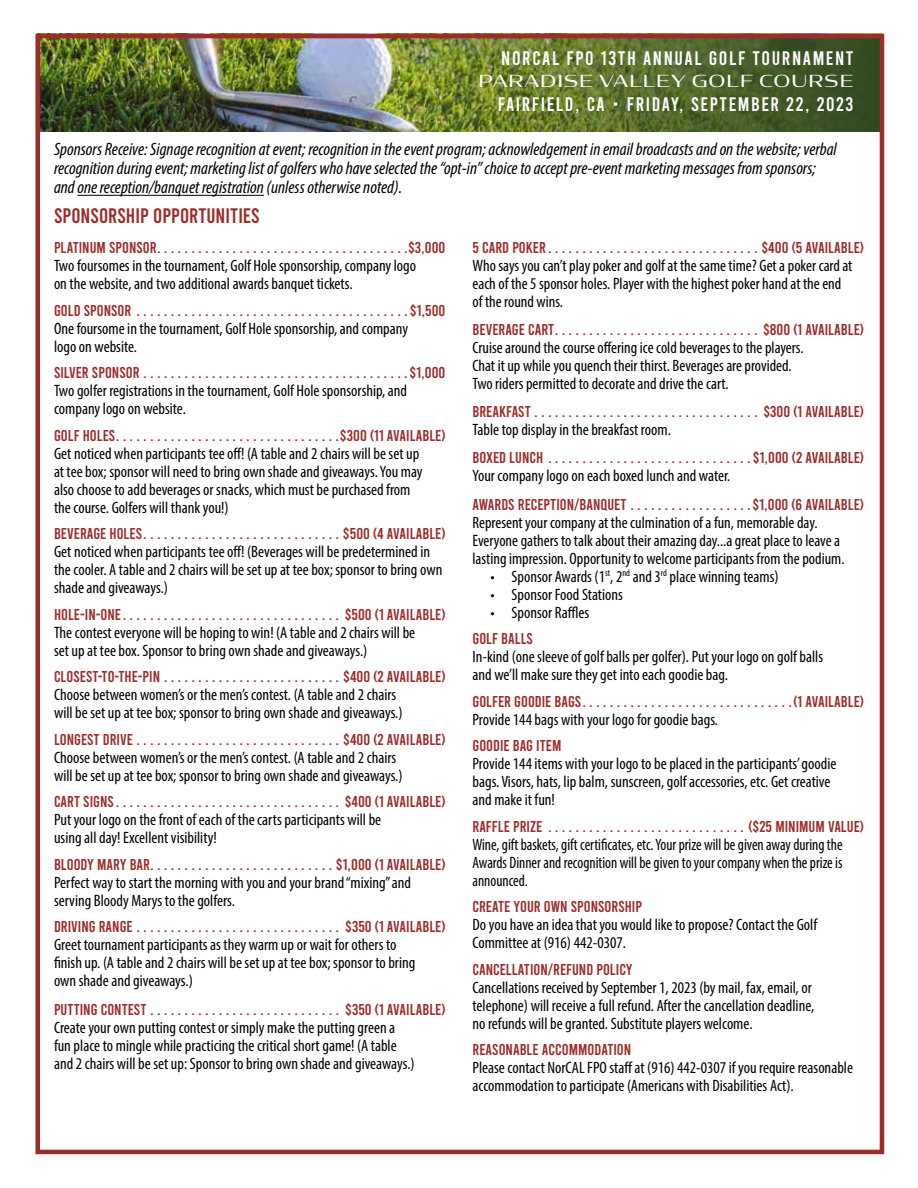
<style>
.page{position:relative;width:918px;height:1188px;background:#fff}
.page>*{position:absolute;margin:0;border:0;box-sizing:border-box;transform-origin:0 0}
.t1{font:21px "Bebas";color:#9c2d2a}
.t2{font:19.65px "Bebas";letter-spacing:.08em;color:#fff}
.t3{font:italic condensed 18px/19px "Myriad Pro";color:#000}
.t4{font:condensed 16.5px/18px "Myriad Pro";color:#000}
.t5{font:condensed 16.5px/18px "Myriad Pro";color:#000;text-align:justify;scale:.93 1}
.t6{font:16.5px "Condor Wide";letter-spacing:.06em;color:#fff}
.t7{font:15.75px "Bebas";color:#9c2d2a}
</style>
<div class="page">
<img style="left:41px;top:40px;width:351px;height:92px">
<svg style="left:392px;top:40px;width:486px;height:92px;background:#5b702c"></svg>
<div style="left:35px;top:34px;width:849px;height:1120px;border:5px solid #9c2d2a"></div>
<hr style="left:77px;top:195px;width:187px;height:1px;background:#000">
<p class="t2" style="left:501px;top:48px;width:354px">NORCAL FPO 13TH ANNUAL GOLF TOURNAMENT</p>
<p class="t6" style="left:479px;top:71px;width:376px">PARADISE VALLEY GOLF COURSE</p>
<p class="t2" style="left:498px;top:95px;width:357px">FAIRFIELD, CA • FRIDAY, SEPTEMBER 22, 2023</p>
<p class="t3" style="left:54px;top:140px;width:784px">Sponsors Receive: Signage recognition at event; recognition in the event program; acknowledgement in email broadcasts and on the website; verbal recognition during event; marketing list of golfers who have selected the “opt-in” choice to accept pre-event marketing messages from sponsors; and one reception/banquet registration (unless otherwise noted).</p>
<p class="t1" style="left:54px;top:205px;width:19px">SPONSORSHIP</p>
<p class="t1" style="left:153px;top:205px;width:19px">OPPORTUNITIES</p>
<p class="t7" style="left:54px;top:240px;width:393px">PLATINUM SPONSOR . . . . . . . . . . . . . . . . . . . . . . . . . . . . . . . . . . . . $3,000</p>
<p class="t4" style="left:54px;top:256px;width:364px">Two foursomes in the tournament, Golf Hole sponsorship, company logo on the website, and two additional awards banquet tickets.</p>
<p class="t7" style="left:54px;top:302px;width:393px">GOLD SPONSOR . . . . . . . . . . . . . . . . . . . . . . . . . . . . . . . . . . . . . . . $1,500</p>
<p class="t4" style="left:54px;top:319px;width:356px">One foursome in the tournament, Golf Hole sponsorship, and company logo on website.</p>
<p class="t7" style="left:54px;top:365px;width:393px">SILVER SPONSOR . . . . . . . . . . . . . . . . . . . . . . . . . . . . . . . . . . . . . . $1,000</p>
<p class="t4" style="left:54px;top:381px;width:355px">Two golfer registrations in the tournament, Golf Hole sponsorship, and company logo on website.</p>
<p class="t7" style="left:54px;top:427px;width:340px">GOLF HOLES . . . . . . . . . . . . . . . . . . . . . . . . . . . . . . . . $300 (11 AVAILABLE</p>
<p class="t7" style="left:441px;top:427px;width:6px">)</p>
<p class="t4" style="left:54px;top:444px;width:370px">Get noticed when participants tee off! (A table and 2 chairs will be set up at tee box; sponsor will need to bring own shade and giveaways. You may also choose to add beverages or snacks, which must be purchased from the course. Golfers will thank you!)</p>
<p class="t7" style="left:54px;top:526px;width:340px">BEVERAGE HOLES . . . . . . . . . . . . . . . . . . . . . . . . . . . . . $500 (4 AVAILABLE</p>
<p class="t7" style="left:441px;top:526px;width:6px">)</p>
<p class="t4" style="left:54px;top:543px;width:390px">Get noticed when participants tee off! (Beverages will be predetermined in the cooler. A table and 2 chairs will be set up at tee box; sponsor to bring own shade and giveaways.)</p>
<p class="t7" style="left:54px;top:606px;width:340px">HOLE-IN-ONE . . . . . . . . . . . . . . . . . . . . . . . . . . . . . . . . $500 (1 AVAILABLE</p>
<p class="t7" style="left:441px;top:606px;width:6px">)</p>
<p class="t4" style="left:54px;top:623px;width:363px">The contest everyone will be hoping to win! (A table and 2 chairs will be set up at tee box. Sponsor to bring own shade and giveaways.)</p>
<p class="t7" style="left:54px;top:669px;width:340px">CLOSEST-TO-THE-PIN . . . . . . . . . . . . . . . . . . . . . . . . . . $400 (2 AVAILABLE</p>
<p class="t7" style="left:441px;top:669px;width:6px">)</p>
<p class="t4" style="left:54px;top:686px;width:350px">Choose between women’s or the men’s contest. (A table and 2 chairs will be set up at tee box; sponsor to bring own shade and giveaways.)</p>
<p class="t7" style="left:54px;top:731px;width:340px">LONGEST DRIVE . . . . . . . . . . . . . . . . . . . . . . . . . . . . . . $400 (2 AVAILABLE</p>
<p class="t7" style="left:441px;top:731px;width:6px">)</p>
<p class="t4" style="left:54px;top:748px;width:350px">Choose between women’s or the men’s contest. (A table and 2 chairs will be set up at tee box; sponsor to bring own shade and giveaways.)</p>
<p class="t7" style="left:54px;top:794px;width:340px">CART SIGNS . . . . . . . . . . . . . . . . . . . . . . . . . . . . . . . . . $400 (1 AVAILABLE</p>
<p class="t7" style="left:441px;top:794px;width:6px">)</p>
<p class="t4" style="left:54px;top:811px;width:329px">Put your logo on the front of each of the carts participants will be using all day! Excellent visibility!</p>
<p class="t7" style="left:54px;top:857px;width:340px">BLOODY MARY BAR . . . . . . . . . . . . . . . . . . . . . . . . . . . $1,000 (1 AVAILABLE</p>
<p class="t7" style="left:441px;top:857px;width:6px">)</p>
<p class="t4" style="left:54px;top:873px;width:359px">Perfect way to start the morning with you and your brand “mixing” and serving Bloody Marys to the golfers.</p>
<p class="t7" style="left:54px;top:919px;width:340px">DRIVING RANGE . . . . . . . . . . . . . . . . . . . . . . . . . . . . . . $350 (1 AVAILABLE</p>
<p class="t7" style="left:441px;top:919px;width:6px">)</p>
<p class="t4" style="left:54px;top:936px;width:363px">Greet tournament participants as they warm up or wait for others to finish up. (A table and 2 chairs will be set up at tee box; sponsor to bring own shade and giveaways.)</p>
<p class="t7" style="left:54px;top:1001px;width:340px">PUTTING CONTEST . . . . . . . . . . . . . . . . . . . . . . . . . . . . $350 (1 AVAILABLE</p>
<p class="t7" style="left:441px;top:1001px;width:6px">)</p>
<p class="t4" style="left:54px;top:1018px;width:362px">Create your own putting contest or simply make the putting green a fun place to mingle while practicing the critical short game! (A table and 2 chairs will be set up: Sponsor to bring own shade and giveaways.)</p>
<p class="t7" style="left:472px;top:240px;width:18px">5 CARD</p>
<p class="t7" style="left:512px;top:240px;width:301px">POKER . . . . . . . . . . . . . . . . . . . . . . . . . . . . . . . $400 (5 AVAILABLE</p>
<p class="t7" style="left:860px;top:240px;width:6px">)</p>
<p class="t4" style="left:472px;top:256px;width:381px">Who says you can’t play poker and golf at the same time? Get a poker card at each of the 5 sponsor holes. Player with the highest poker hand at the end of the round wins.</p>
<p class="t7" style="left:472px;top:322px;width:340px">BEVERAGE CART . . . . . . . . . . . . . . . . . . . . . . . . . . . . . . $800 (1 AVAILABLE</p>
<p class="t7" style="left:860px;top:322px;width:6px">)</p>
<p class="t4" style="left:472px;top:338px;width:333px">Cruise around the course offering ice cold beverages to the players.<br>Chat it up while you quench their thirst. Beverages are provided.<br>Two riders permitted to decorate and drive the cart.</p>
<p class="t7" style="left:472px;top:404px;width:340px">BREAKFAST . . . . . . . . . . . . . . . . . . . . . . . . . . . . . . . . . $300 (1 AVAILABLE</p>
<p class="t7" style="left:860px;top:404px;width:6px">)</p>
<p class="t4" style="left:472px;top:421px;width:200px">Table top display in the breakfast room.</p>
<p class="t7" style="left:472px;top:450px;width:340px">BOXED LUNCH . . . . . . . . . . . . . . . . . . . . . . . . . . . . . $1,000 (2 AVAILABLE</p>
<p class="t7" style="left:860px;top:450px;width:6px">)</p>
<p class="t4" style="left:472px;top:467px;width:259px">Your company logo on each boxed lunch and water.</p>
<p class="t7" style="left:472px;top:496px;width:115px">AWARDS RECEPTION/BANQUET</p>
<p class="t7" style="left:630px;top:496px;width:182px">. . . . . . . . . . . . . . . . . $1,000 (6 AVAILABLE</p>
<p class="t7" style="left:860px;top:496px;width:6px">)</p>
<p class="t4" style="left:472px;top:513px;width:374px">Represent your company at the culmination of a fun, memorable day.<br>Everyone gathers to talk about their amazing day...a great place to leave a lasting impression. Opportunity to welcome participants from the podium.</p>
<p class="t4" style="left:490px;top:567px;width:290px">• Sponsor Awards (1<sup>st</sup>, 2<sup>nd</sup> and 3<sup>rd</sup> place winning teams)</p>
<p class="t4" style="left:490px;top:585px;width:134px">• Sponsor Food Stations</p>
<p class="t4" style="left:490px;top:603px;width:100px">• Sponsor Raffles</p>
<p class="t7" style="left:473px;top:631px;width:62px">GOLF BALLS</p>
<p class="t4" style="left:473px;top:648px;width:352px">In-kind (one sleeve of golf balls per golfer). Put your logo on golf balls and we’ll make sure they get into each goodie bag.</p>
<p class="t7" style="left:473px;top:693px;width:340px">GOLFER GOODIE BAGS . . . . . . . . . . . . . . . . . . . . . . . . . . . . . . (1 AVAILABLE</p>
<p class="t7" style="left:860px;top:693px;width:6px">)</p>
<p class="t4" style="left:473px;top:710px;width:247px">Provide 144 bags with your logo for goodie bags.</p>
<p class="t7" style="left:473px;top:738px;width:90px">GOODIE BAG ITEM</p>
<p class="t4" style="left:473px;top:755px;width:365px">Provide 144 items with your logo to be placed in the participants’ goodie bags. Visors, hats, lip balm, sunscreen, golf accessories, etc. Get creative and make it fun!</p>
<p class="t7" style="left:473px;top:818px;width:311px">RAFFLE PRIZE . . . . . . . . . . . . . . . . . . . . . . . . . . . . . ($25 MINIMUM</p>
<p class="t7" style="left:828px;top:818px;width:8px">VALUE</p>
<p class="t7" style="left:860px;top:818px;width:6px">)</p>
<p class="t5" style="left:473px;top:835px;width:400px">Wine, gift baskets, gift certificates, etc. Your prize will be given away during the Awards Dinner and recognition will be given to your company when the prize is announced.</p>
<p class="t7" style="left:473px;top:899px;width:14px">CREATE</p>
<p class="t7" style="left:514px;top:899px;width:71px">YOUR OWN SPONSORSHIP</p>
<p class="t4" style="left:473px;top:916px;width:346px">Do you have an idea that you would like to propose? Contact the Golf<br>Committee at (916) 442-0307.</p>
<p class="t7" style="left:473px;top:962px;width:14px">CANCELLATION</p>
<p class="t7" style="left:548px;top:962px;width:20px">/REFUND</p>
<p class="t7" style="left:596px;top:962px;width:14px">POLICY</p>
<p class="t4" style="left:473px;top:978px;width:343px">Cancellations received by September 1, 2023 (by mail, fax, email, or telephone) will receive a full refund. After the cancellation deadline, no refunds will be granted. Substitute players welcome.</p>
<p class="t7" style="left:473px;top:1042px;width:15px">REASONABLE</p>
<p class="t7" style="left:542px;top:1042px;width:15px">ACCOMMODATION</p>
<p class="t4" style="left:473px;top:1059px;width:382px">Please contact NorCAL FPO staff at (916) 442-0307 if you require reasonable accommodation to participate (Americans with Disabilities Act).</p>
</div>
